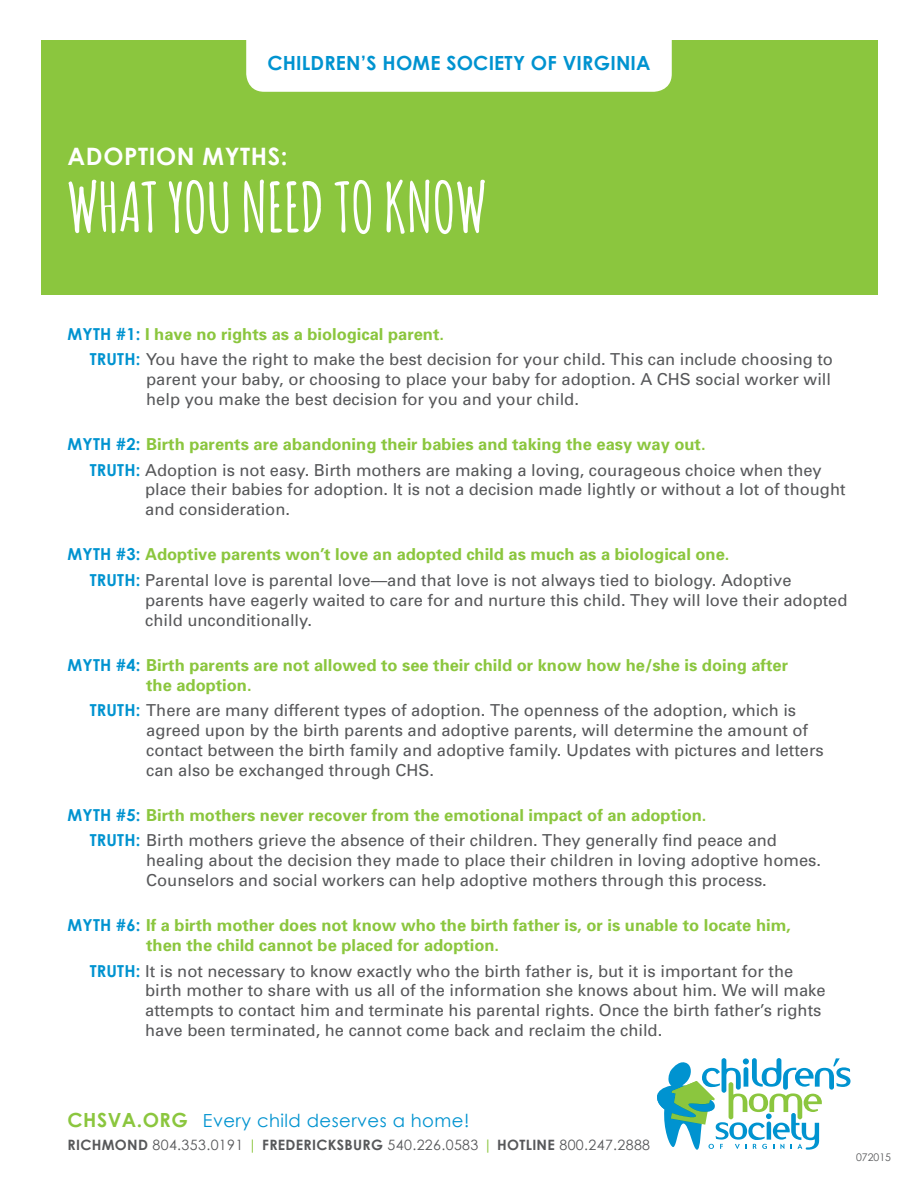
<style>
.page{position:relative;width:918px;height:1188px;background:#fff}
.page>*{position:absolute;margin:0;border:0;box-sizing:border-box;transform-origin:0 0}
.t1{font:700 67.5px "Amatic";letter-spacing:.025em;color:#fff}
.t2{font:700 24px "Century Gothic";letter-spacing:.025em;color:#fff}
.t3{font:700 19.5px "Century Gothic";letter-spacing:.01em;color:#0093d0}
.t4{font:700 19.5px "Century Gothic";color:#8bc63e}
.t5{font:18px "Century Gothic";letter-spacing:.025em;color:#0093d0}
.t6{font:16.5px/19.8px "Univers";color:#57585a}
.t7{font:700 16.5px/19.8px "Univers";color:#8bc63e}
.t8{font:14.25px "Century Gothic";letter-spacing:.025em;color:#57585a}
.t9{font:10.5px "Century Gothic";color:#57585a}
.s1{font-family:"Century Gothic";font-weight:700;color:#0093d0}
.s2{font-weight:700;color:#8bc63e}
.s3{font-family:"Century Gothic";color:#0093d0}
.s4{font-weight:700}
.s5{color:#8bc63e}
</style>
<div class="page">
<div style="left:41px;top:40px;width:837px;height:254px;background:#8bc63e"></div>
<div style="left:246px;top:40px;width:426px;height:52px;background:#fff"></div>
<svg style="left:657px;top:1058px;width:194px;height:92px"></svg>
<p class="t3" style="left:267px;top:50px;width:385px">CHILDREN’S HOME SOCIETY OF VIRGINIA</p>
<h2 class="t2" style="left:68px;top:141px;width:222px">ADOPTION MYTHS:</h2>
<h1 class="t1" style="left:68px;top:159px;width:420px">WHAT YOU NEED TO KNOW</h1>
<p class="t6" style="left:68px;top:321px;width:767px;line-height:25.5px"><span class="s1">MYTH #1:</span> <span class="s2">I have no rights as a biological parent.<br></span><span class="s1">TRUTH:</span> You have the right to make the best decision for your child. This can include choosing to</p>
<p class="t6" style="left:146px;top:369px;width:686px">parent your baby, or choosing to place your baby for adoption. A CHS social worker will help you make the best decision for you and your child.</p>
<p class="t6" style="left:68px;top:431px;width:756px;line-height:25.5px"><span class="s1">MYTH #2:</span> <span class="s2">Birth parents are abandoning their babies and taking the easy way out.<br></span><span class="s1">TRUTH:</span> Adoption is not easy. Birth mothers are making a loving, courageous choice when they</p>
<p class="t6" style="left:145px;top:479px;width:702px">place their babies for adoption. It is not a decision made lightly or without a lot of thought and consideration.</p>
<p class="t6" style="left:68px;top:542px;width:725px;line-height:25.5px"><span class="s1">MYTH #3:</span> <span class="s2">Adoptive parents won’t love an adopted child as much as a biological one.<br></span><span class="s1">TRUTH:</span> Parental love is parental love—and that love is not always tied to biology. Adoptive</p>
<p class="t6" style="left:145px;top:590px;width:704px">parents have eagerly waited to care for and nurture this child. They will love their adopted child unconditionally.</p>
<p class="t7" style="left:146px;top:655px;width:643px;text-indent:-79px"><span class="s3">MYTH #4:</span> Birth parents are not allowed to see their child or know how he/she is doing after the adoption.</p>
<p class="t6" style="left:146px;top:700px;width:679px;text-indent:-79px"><span class="s1">TRUTH:</span> There are many different types of adoption. The openness of the adoption, which is agreed upon by the birth parents and adoptive parents, will determine the amount of contact between the birth family and adoptive family. Updates with pictures and letters can also be exchanged through CHS.</p>
<p class="t6" style="left:68px;top:802px;width:711px;line-height:25.5px"><span class="s1">MYTH #5:</span> <span class="s2">Birth mothers never recover from the emotional impact of an adoption.<br></span><span class="s1">TRUTH:</span> Birth mothers grieve the absence of their children. They generally find peace and</p>
<p class="t6" style="left:146px;top:850px;width:676px">healing about the decision they made to place their children in loving adoptive homes.<br>Counselors and social workers can help adoptive mothers through this process.</p>
<p class="t7" style="left:146px;top:915px;width:646px;text-indent:-79px"><span class="s3">MYTH #6:</span> If a birth mother does not know who the birth father is, or is unable to locate him, then the child cannot be placed for adoption.</p>
<p class="t6" style="left:145px;top:961px;width:682px;text-indent:-78px"><span class="s1">TRUTH:</span> It is not necessary to know exactly who the birth father is, but it is important for the birth mother to share with us all of the information she knows about him. We will make attempts to contact him and terminate his parental rights. Once the birth father’s rights have been terminated, he cannot come back and reclaim the child.</p>
<p class="t4" style="left:68px;top:1108px;width:30px">CHSVA</p>
<p class="t4" style="left:137px;top:1108px;width:22px">.ORG</p>
<p class="t5" style="left:203px;top:1110px;width:268px">Every child deserves a home!</p>
<p class="t8" style="left:68px;top:1137px;width:584px"><span class="s4">RICHMOND</span> 804.353.0191 <span class="s5">|</span> <span class="s4">FREDERICKSBURG</span> 540.226.0583 <span class="s5">|</span> <span class="s4">HOTLINE</span> 800.247.2888</p>
<p class="t9" style="left:856px;top:1150px;width:36px">072015</p>
</div>
